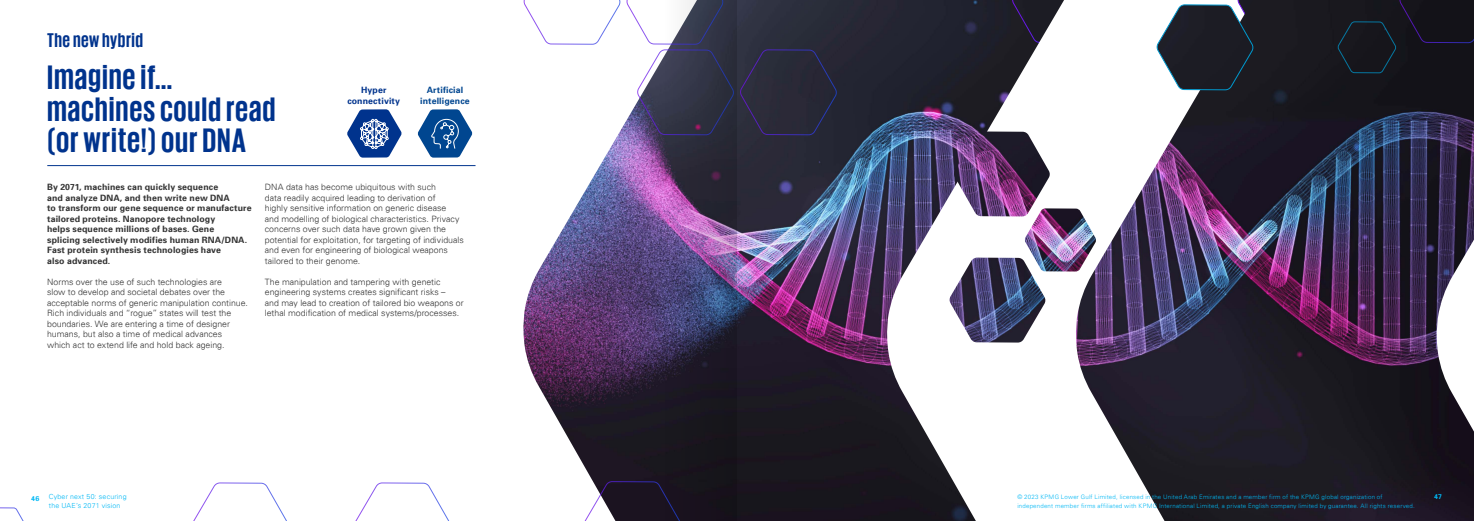
<style>
.page{position:relative;width:1474px;height:521px;background:#fff}
.page>*{position:absolute;margin:0;border:0;box-sizing:border-box;transform-origin:0 0}
.t1{font:700 35px/31.5px "KPMG";letter-spacing:.025em;color:#00338d}
.t2{font:700 20.47px "KPMG";letter-spacing:.025em;color:#00338d}
.t3{font:300 8.75px/10.5px "Univers 45";color:#333}
.t4{font:700 8.75px/10.5px "Univers 65";letter-spacing:.015em;color:#333}
.t5{font:700 8.75px/10.5px "Univers 65";letter-spacing:.015em;color:#004690;text-align:center}
.t6{font:700 8.75px/10.5px "Univers 65";letter-spacing:.015em;color:#00338d;text-align:center}
.t7{font:300 7px/8.8px "Univers 45";letter-spacing:.025em;color:#00b8f5}
.t8{font:700 7px "Univers 65";color:#00b8f5}
.t9{font:300 6.12px "Univers 45";letter-spacing:.03em;color:#00b8f5}
</style>
<div class="page">
<img style="left:523px;top:0;width:362px;height:521px">
<svg style="left:885px;top:0;width:190px;height:521px"></svg>
<img style="left:1075px;top:165px;width:81px;height:341px">
<img style="left:949px;top:258px;width:96px;height:85px">
<svg style="left:355px;top:482px;width:95px;height:39px"></svg>
<svg style="left:193px;top:482px;width:94px;height:39px"></svg>
<svg style="left:0;top:507px;width:24px;height:14px"></svg>
<svg style="left:523px;top:0;width:314px;height:135px"></svg>
<svg style="left:583px;top:481px;width:79px;height:40px"></svg>
<hr style="left:47px;top:165px;width:428px;height:1px;background:#00338d">
<svg style="left:417px;top:109px;width:55px;height:49px"></svg>
<svg style="left:347px;top:109px;width:55px;height:49px"></svg>
<img style="left:1156px;top:0;width:317px;height:521px">
<img style="left:953px;top:131px;width:97px;height:85px">
<img style="left:1024px;top:208px;width:72px;height:63px">
<img style="left:662px;top:0;width:75px;height:521px">
<h2 class="t2" style="left:47px;top:30px;width:97px">The new hybrid</h2>
<h1 class="t1" style="left:47px;top:61px;width:230px">Imagine if… machines could read (or write!) our DNA</h1>
<p class="t6" style="left:347px;top:85px;width:54px">Hyper connectivity</p>
<p class="t5" style="left:420px;top:85px;width:51px">Artificial intelligence</p>
<p class="t4" style="left:47px;top:181px;width:206px">By 2071, machines can quickly sequence<br>and analyze DNA, and then write new DNA<br>to transform our gene sequence or manufacture tailored proteins. Nanopore technology<br>helps sequence millions of bases. Gene<br>splicing selectively modifies human RNA/DNA.<br>Fast protein synthesis technologies have<br>also advanced.</p>
<p class="t3" style="left:47px;top:276px;width:202px">Norms over the use of such technologies are<br>slow to develop and societal debates over the acceptable norms of generic manipulation continue.<br>Rich individuals and “rogue” states will test the boundaries. We are entering a time of designer humans, but also a time of medical advances<br>which act to extend life and hold back ageing.</p>
<p class="t3" style="left:265px;top:182px;width:200px">DNA data has become ubiquitous with such<br>data readily acquired leading to derivation of<br>highly sensitive information on generic disease<br>and modelling of biological characteristics. Privacy concerns over such data have grown given the potential for exploitation, for targeting of individuals and even for engineering of biological weapons tailored to their genome.</p>
<p class="t3" style="left:265px;top:276px;width:200px">The manipulation and tampering with genetic engineering systems creates significant risks –<br>and may lead to creation of tailored bio weapons or lethal modification of medical systems/processes.</p>
<p class="t8" style="left:31px;top:494px;width:10px">46</p>
<p class="t9" style="left:1017px;top:493px;width:366px">© 2023 KPMG Lower Gulf Limited, licensed in the United Arab Emirates and a member firm of the KPMG global organization of</p>
<p class="t8" style="left:1434px;top:492px;width:9px">47</p>
<p class="t9" style="left:1017px;top:502px;width:399px">independent member firms affiliated with KPMG International Limited, a private English company limited by guarantee. All rights reserved.</p>
<p class="t7" style="left:49px;top:492px;width:79px">Cyber next 50: securing the UAE’s 2071 vision</p>
</div>
